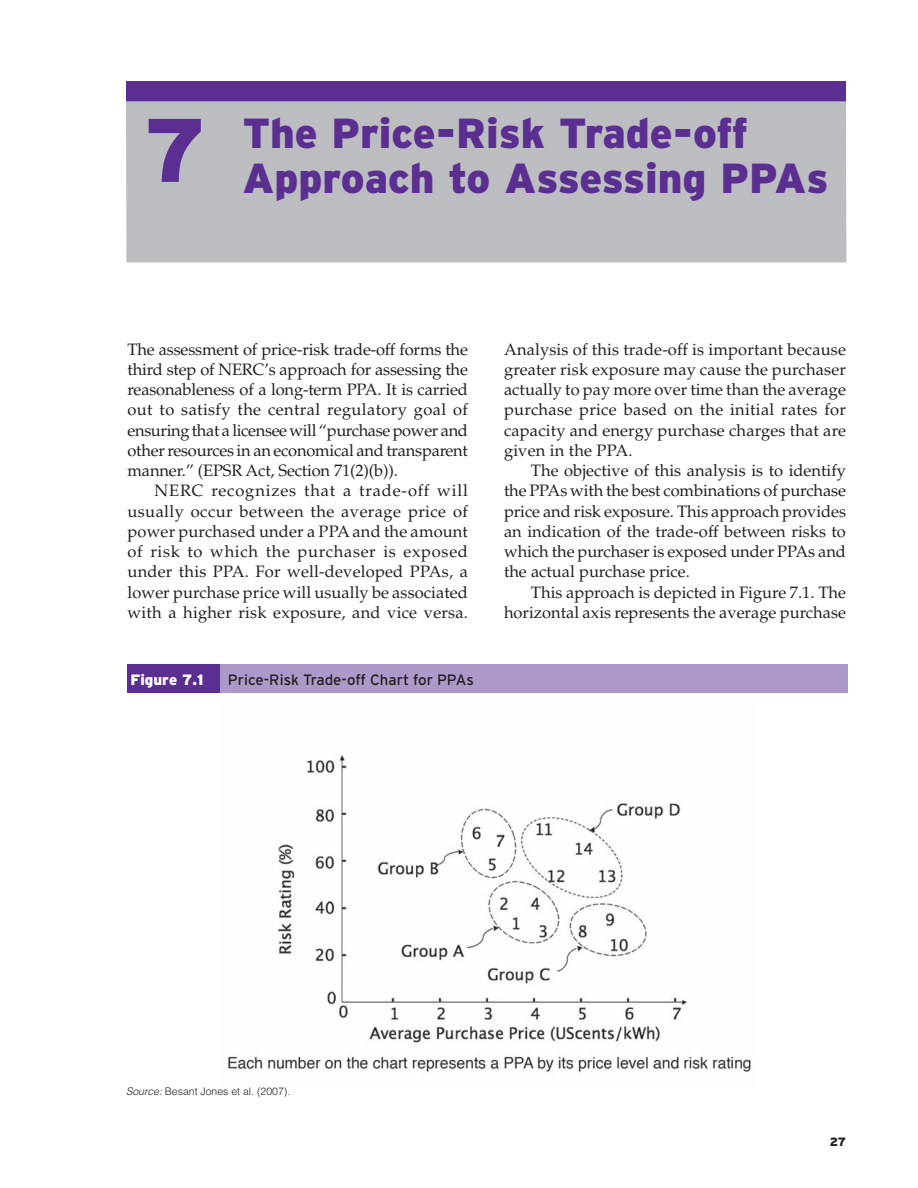
<style>
.page{position:relative;width:918px;height:1188px;background:#fff}
.page>*{position:absolute;margin:0;border:0;box-sizing:border-box;transform-origin:0 0}
.t1{font:900 42px/45px "Interstate";color:#5b2e91;text-align:center}
.t2{font:16.5px/20.2px "Palatino";color:#231f20;text-align:justify}
.t3{font:15px "Interstate";color:#231f20}
.t4{font:900 15px "Interstate";color:#fff}
.t5{font:900 12px "Interstate";color:#231f20}
.t6{font:300 10.5px "Helvetica";color:#231f20}
.s1{font-style:italic}
</style>
<div class="page">
<div style="left:126px;top:82px;width:720px;height:39px;background:#5b2e91"></div>
<div style="left:126px;top:101px;width:720px;height:161px;background:#bcbdc0"></div>
<div style="left:217px;top:665px;width:631px;height:28px;background:#ac99c9"></div>
<div style="left:128px;top:665px;width:92px;height:28px;background:#5b2e91"></div>
<img style="left:227px;top:754px;width:524px;height:318px">
<h1 class="t1" style="left:144px;top:114px;width:686px">The Price-Risk Trade-off<br><sup>7</sup> Approach to Assessing PPAs</h1>
<p class="t2" style="left:128px;top:341px;width:342px">The assessment of price-risk trade-off forms the third step of NERC’s approach for assessing the reasonableness of a long-term PPA. It is carried out to satisfy the central regulatory goal of ensuring that a licensee will “purchase power and other resources in an economical and transparent manner.” (EPSR Act, Section 71(2)(b)).</p>
<p class="t2" style="left:128px;top:483px;width:342px;text-indent:27px">NERC recognizes that a trade-off will usually occur between the average price of power purchased under a PPA and the amount of risk to which the purchaser is exposed under this PPA. For well-developed PPAs, a lower purchase price will usually be associated with a higher risk exposure, and vice versa.</p>
<p class="t4" style="left:130px;top:674px;width:75px">Figure 7.1</p>
<p class="t3" style="left:228px;top:674px;width:247px">Price-Risk Trade-off Chart for PPAs</p>
<p class="t2" style="left:504px;top:341px;width:344px">Analysis of this trade-off is important because greater risk exposure may cause the purchaser actually to pay more over time than the average purchase price based on the initial rates for capacity and energy purchase charges that are given in the PPA.</p>
<p class="t2" style="left:504px;top:462px;width:344px;text-indent:27px">The objective of this analysis is to identify the PPAs with the best combinations of purchase price and risk exposure. This approach provides an indication of the trade-off between risks to which the purchaser is exposed under PPAs and the actual purchase price.</p>
<p class="t2" style="left:504px;top:584px;width:343px;text-align:right">This approach is depicted in Figure 7.1. The horizontal axis represents the average purchase</p>
<p class="t6" style="left:126px;top:1087px;width:166px"><span class="s1">Source:</span> Besant Jones et al. (2007).</p>
<p class="t5" style="left:830px;top:1138px;width:18px">27</p>
</div>
